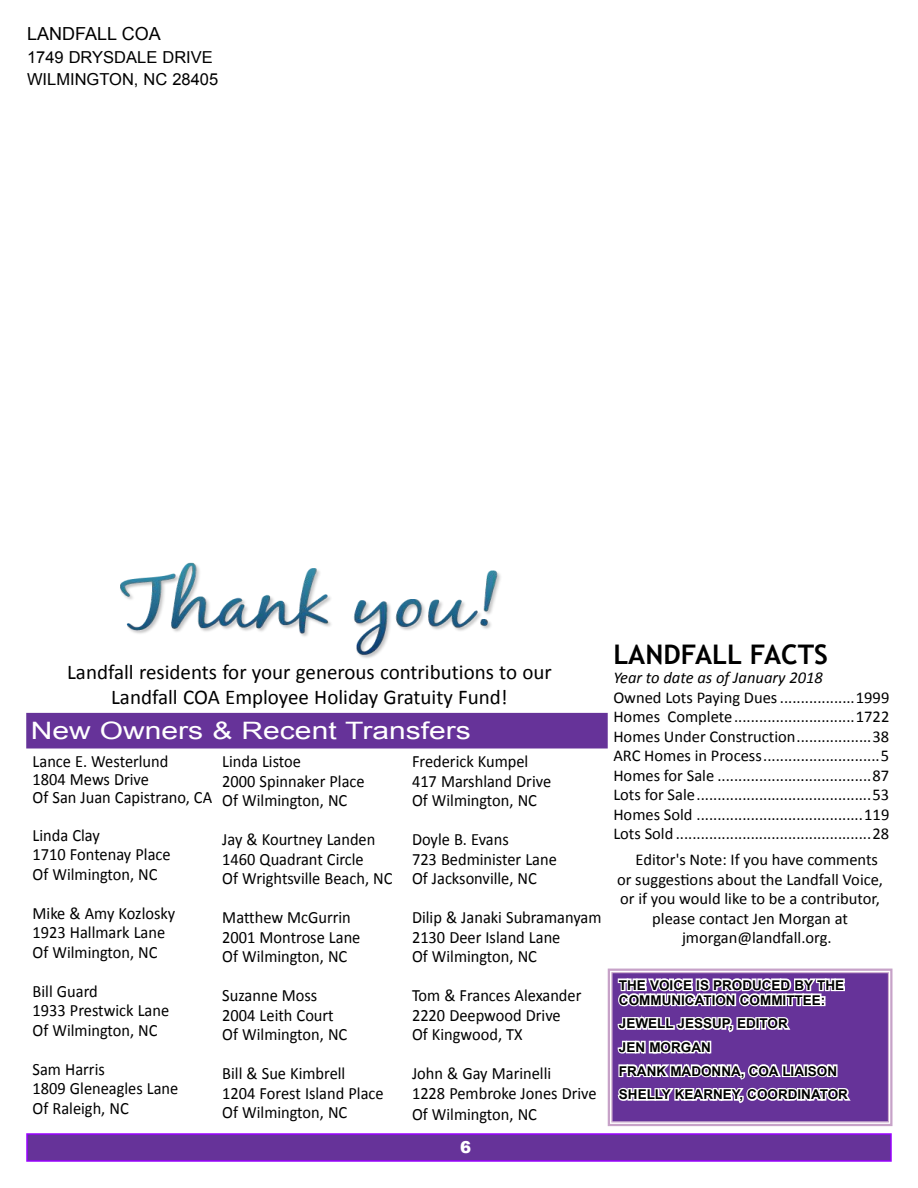
<style>
.page{position:relative;width:918px;height:1188px;background:#fff}
.page>*{position:absolute;margin:0;border:0;box-sizing:border-box;transform-origin:0 0}
.t1{font:700 27px "Trebuchet MS";color:#000}
.t2{font:24px "Arial";color:#fff;scale:1.25 1}
.t3{font:21px/25.2px "Calibri";color:#000;text-align:center}
.t4{font:18px "Arial";color:#000}
.t5{font:17.25px/19.5px "Calibri";color:#000;scale:.95 1}
.t6{font:16.5px/19.5px "Calibri";color:#000;text-align:justify}
.t7{font:16.5px/22.5px "Arial";color:#000}
.t8{font:italic 16.5px "Calibri";color:#000}
.t9{font:900 16.5px "Arial";color:#fff}
.t10{font:700 13.5px/23.7px "Arial";color:#000}
</style>
<div class="page">
<div style="left:28px;top:714px;width:578px;height:33px;background:#639"></div>
<div style="left:26px;top:713px;width:582px;height:35px;border:3px solid #639"></div>
<div style="left:27px;top:1134px;width:864px;height:27px;background:#639"></div>
<div style="left:26px;top:1133px;width:866px;height:29px;border:2px solid #90f"></div>
<svg style="left:607px;top:968px;width:286px;height:159px"></svg>
<div style="left:611px;top:972px;width:278px;height:150px;border:1px solid #c7a2c8"></div>
<img style="left:120px;top:562px;width:381px;height:96px">
<p class="t4" style="left:27px;top:22px;width:135px">LANDFALL COA</p>
<p class="t7" style="left:27px;top:46px;width:193px">1749 DRYSDALE DRIVE<br>WILMINGTON, NC 28405</p>
<p class="t3" style="left:67px;top:660px;width:486px">Landfall residents for your generous contributions to our<br>Landfall COA Employee Holiday Gratuity Fund!</p>
<h2 class="t2" style="left:31px;top:715px;width:354px">New Owners &amp; Recent Transfers</h2>
<p class="t5" style="left:33px;top:753px;width:191px;line-height:18px">Lance E. Westerlund<br>1804 Mews Drive<br>Of San Juan Capistrano, CA</p>
<p class="t5" style="left:33px;top:826px;width:147px">Linda Clay<br>1710 Fontenay Place<br>Of Wilmington, NC</p>
<p class="t5" style="left:33px;top:904px;width:152px">Mike &amp; Amy Kozlosky<br>1923 Hallmark Lane<br>Of Wilmington, NC</p>
<p class="t5" style="left:33px;top:982px;width:145px">Bill Guard<br>1933 Prestwick Lane<br>Of Wilmington, NC</p>
<p class="t5" style="left:33px;top:1060px;width:155px">Sam Harris<br>1809 Gleneagles Lane<br>Of Raleigh, NC</p>
<p class="t5" style="left:222px;top:752px;width:151px">Linda Listoe<br>2000 Spinnaker Place<br>Of Wilmington, NC</p>
<p class="t5" style="left:222px;top:830px;width:181px">Jay &amp; Kourtney Landen<br>1460 Quadrant Circle<br>Of Wrightsville Beach, NC</p>
<p class="t5" style="left:222px;top:908px;width:147px">Matthew McGurrin<br>2001 Montrose Lane<br>Of Wilmington, NC</p>
<p class="t5" style="left:222px;top:986px;width:133px">Suzanne Moss<br>2004 Leith Court<br>Of Wilmington, NC</p>
<p class="t5" style="left:222px;top:1064px;width:171px">Bill &amp; Sue Kimbrell<br>1204 Forest Island Place<br>Of Wilmington, NC</p>
<p class="t5" style="left:412px;top:752px;width:148px">Frederick Kumpel<br>417 Marshland Drive<br>Of Wilmington, NC</p>
<p class="t5" style="left:412px;top:830px;width:154px">Doyle B. Evans<br>723 Bedminister Lane<br>Of Jacksonville, NC</p>
<p class="t5" style="left:412px;top:908px;width:201px">Dilip &amp; Janaki Subramanyam<br>2130 Deer Island Lane<br>Of Wilmington, NC</p>
<p class="t5" style="left:412px;top:986px;width:180px">Tom &amp; Frances Alexander<br>2220 Deepwood Drive<br>Of Kingwood, TX</p>
<p class="t5" style="left:412px;top:1064px;width:196px;line-height:20.2px">John &amp; Gay Marinelli<br>1228 Pembroke Jones Drive<br>Of Wilmington, NC</p>
<p class="t9" style="left:460px;top:1136px;width:13px">6</p>
<h1 class="t1" style="left:613px;top:637px;width:216px">LANDFALL FACTS</h1>
<p class="t8" style="left:613px;top:666px;width:211px">Year to date as of January 2018</p>
<p class="t6" style="left:613px;top:687px;width:278px">Owned Lots Paying Dues ..................1999<br>Homes Complete.............................1722<br>Homes Under Construction..................38<br>ARC Homes in Process............................5<br>Homes for Sale .....................................87<br>Lots for Sale..........................................53<br>Homes Sold ........................................119<br>Lots Sold ...............................................28</p>
<p class="t6" style="left:636px;top:850px;width:244px">Editor's Note: If you have comments</p>
<p class="t6" style="left:617px;top:870px;width:267px">or suggestions about the Landfall Voice,</p>
<p class="t6" style="left:620px;top:889px;width:261px">or if you would like to be a contributor,</p>
<p class="t6" style="left:652px;top:909px;width:197px">please contact Jen Morgan at</p>
<p class="t6" style="left:682px;top:928px;width:151px">jmorgan@landfall.org.</p>
<p class="t10" style="left:619px;top:978px;width:227px;line-height:15px">THE VOICE IS PRODUCED BY THE<br>COMMUNICATION COMMITTEE:</p>
<p class="t10" style="left:619px;top:1012px;width:231px">JEWELL JESSUP, EDITOR<br>JEN MORGAN<br>FRANK MADONNA, COA LIAISON<br>SHELLY KEARNEY, COORDINATOR</p>
</div>
